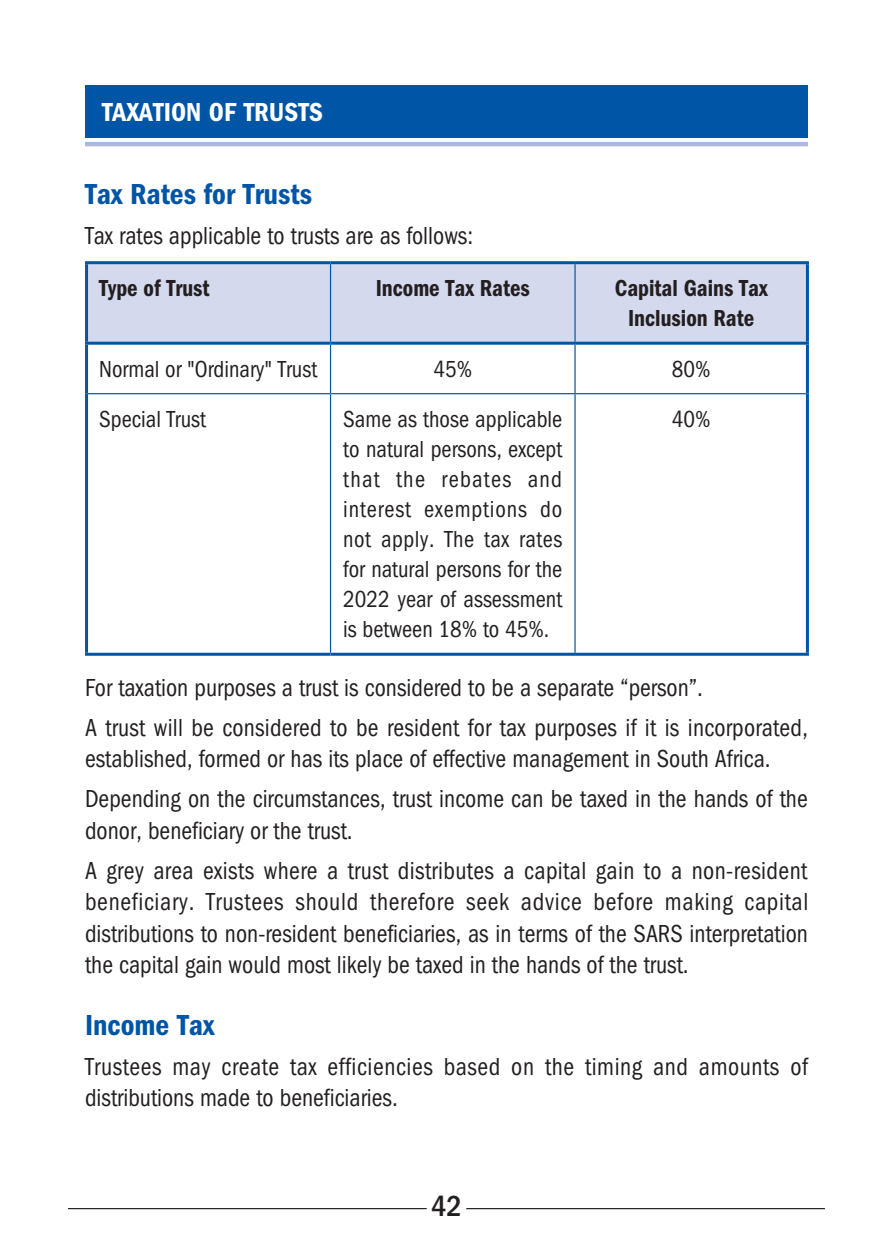
<style>
.page{position:relative;width:893px;height:1259px;background:#fff}
.page>*{position:absolute;margin:0;border:0;box-sizing:border-box;transform-origin:0 0}
.t1{font:30px "ITC Franklin Gothic Std Dm Cd";color:#0155a7}
.t2{font:500 condensed 30px "ITC Franklin Gothic Std";color:#231f20}
.t3{font:27px "ITC Franklin Gothic Std Dm Cd";color:#fff}
.t4{font:condensed 25.5px/39.9px "ITC Franklin Gothic Std";color:#231f20;scale:.95 1}
.t5{font:condensed 25.5px/31.5px "ITC Franklin Gothic Std";letter-spacing:.025em;color:#231f20;scale:.95 1}
.t6{font:condensed 24px/30px "ITC Franklin Gothic Std";color:#231f20;text-align:justify;scale:.95 1}
.t7{font:24px/30px "ITC Franklin Gothic Std Dm Cd";color:#231f20;text-align:center;scale:.95 1}
</style>
<div class="page">
<hr style="left:68px;top:1208px;width:359px;height:1px;background:#231f20">
<hr style="left:466px;top:1208px;width:359px;height:1px;background:#231f20">
<div style="left:85px;top:85px;width:723px;height:53px;background:#0155a7"></div>
<hr style="left:85px;top:142px;width:723px;height:4px;background:#aeb8dc">
<div style="left:88px;top:264px;width:718px;height:78px;background:#d4d9ed"></div>
<hr style="left:85px;top:261px;width:246px;height:3px;background:#0155a7">
<hr style="left:85px;top:264px;width:3px;height:78px;background:#0155a7">
<hr style="left:331px;top:261px;width:244px;height:3px;background:#0155a7">
<hr style="left:575px;top:261px;width:234px;height:3px;background:#0155a7">
<hr style="left:806px;top:264px;width:3px;height:78px;background:#0155a7">
<hr style="left:85px;top:342px;width:246px;height:3px;background:#0155a7">
<hr style="left:85px;top:345px;width:3px;height:49px;background:#0155a7">
<hr style="left:331px;top:342px;width:244px;height:3px;background:#0155a7">
<hr style="left:575px;top:342px;width:234px;height:3px;background:#0155a7">
<hr style="left:806px;top:345px;width:3px;height:49px;background:#0155a7">
<hr style="left:85px;top:394px;width:3px;height:259px;background:#0155a7">
<hr style="left:806px;top:394px;width:3px;height:259px;background:#0155a7">
<hr style="left:85px;top:653px;width:246px;height:3px;background:#0155a7">
<hr style="left:331px;top:653px;width:244px;height:3px;background:#0155a7">
<hr style="left:575px;top:653px;width:234px;height:3px;background:#0155a7">
<hr style="left:330px;top:264px;width:1px;height:78px;background:#0155a7">
<hr style="left:574px;top:264px;width:2px;height:78px;background:#0155a7">
<hr style="left:330px;top:345px;width:1px;height:48px;background:#0155a7">
<hr style="left:574px;top:345px;width:2px;height:48px;background:#0155a7">
<hr style="left:88px;top:393px;width:243px;height:1px;background:#0155a7">
<hr style="left:331px;top:393px;width:244px;height:1px;background:#0155a7">
<hr style="left:330px;top:394px;width:1px;height:259px;background:#0155a7">
<hr style="left:575px;top:393px;width:231px;height:1px;background:#0155a7">
<hr style="left:574px;top:394px;width:2px;height:259px;background:#0155a7">
<p class="t3" style="left:102px;top:96px;width:222px">TAXATION OF TRUSTS</p>
<p class="t1" style="left:85px;top:177px;width:228px">Tax Rates for Trusts</p>
<p class="t4" style="left:85px;top:216px;width:410px">Tax rates applicable to trusts are as follows:</p>
<p class="t7" style="left:99px;top:273px;width:118px">Type of Trust</p>
<p class="t7" style="left:376px;top:273px;width:164px">Income Tax Rates</p>
<p class="t7" style="left:615px;top:273px;width:162px">Capital Gains Tax<br>Inclusion Rate</p>
<p class="t6" style="left:99px;top:354px;width:231px">Normal or "Ordinary" Trust</p>
<p class="t6" style="left:433px;top:354px;width:42px">45%</p>
<p class="t6" style="left:672px;top:354px;width:42px">80%</p>
<p class="t6" style="left:99px;top:404px;width:114px">Special Trust</p>
<p class="t6" style="left:343px;top:404px;width:232px">Same as those applicable to natural persons, except that the rebates and interest exemptions do not apply. The tax rates for natural persons for the 2022 year of assessment is between 18% to 45%.</p>
<p class="t6" style="left:672px;top:404px;width:42px">40%</p>
<p class="t4" style="left:85px;top:667px;width:762px">For taxation purposes a trust is considered to be a separate “person”.<br>A trust will be considered to be resident for tax purposes if it is incorporated,</p>
<p class="t4" style="left:85px;top:739px;width:762px">established, formed or has its place of effective management in South Africa.<br>Depending on the circumstances, trust income can be taxed in the hands of the</p>
<p class="t4" style="left:85px;top:810px;width:762px">donor, beneficiary or the trust.<br>A grey area exists where a trust distributes a capital gain to a non-resident</p>
<p class="t4" style="left:85px;top:886px;width:763px;line-height:31.5px;text-align:justify">beneficiary. Trustees should therefore seek advice before making capital distributions to non-resident beneficiaries, as in terms of the SARS interpretation the capital gain would most likely be taxed in the hands of the trust.</p>
<p class="t1" style="left:85px;top:1007px;width:131px">Income Tax</p>
<p class="t5" style="left:85px;top:1051px;width:762px">Trustees may create tax efficiencies based on the timing and amounts of distributions made to beneficiaries.</p>
<p class="t2" style="left:431px;top:1189px;width:32px">42</p>
</div>
